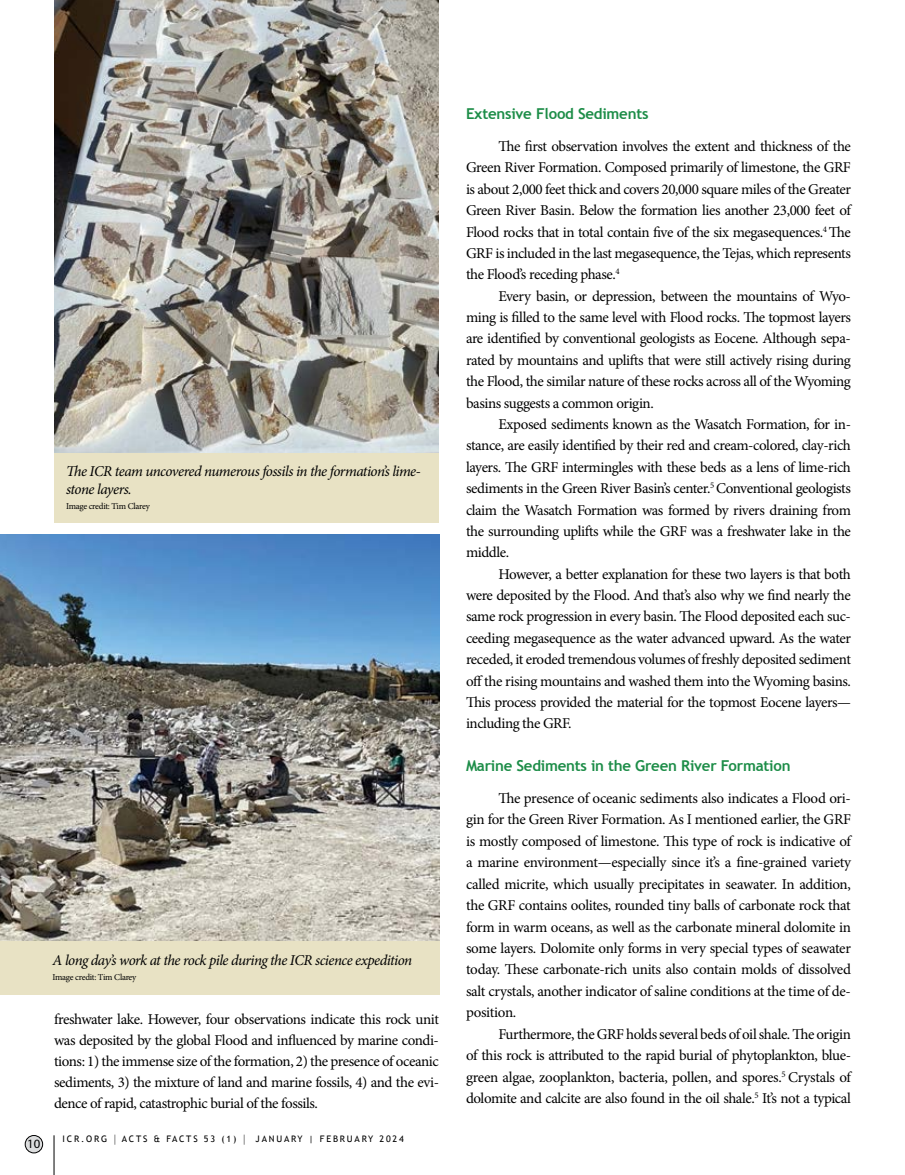
<style>
.page{position:relative;width:905px;height:1175px;background:#fff}
.page>*{position:absolute;margin:0;border:0;box-sizing:border-box;transform-origin:0 0}
.t1{font:15px/21.5px "Minion Pro";letter-spacing:-.03em;color:#000;text-align:justify}
.t2{font:italic 15px/18px "Minion Pro";letter-spacing:-.035em;color:#000}
.t3{font:700 15px "Trebuchet MS";letter-spacing:-.015em;color:#1d8d48}
.t4{font:12.75px "Myriad Pro";color:#000}
.t5{font:9px "Trebuchet MS";letter-spacing:.2em;color:#000}
.t6{font:9px "Minion Pro";letter-spacing:-.03em;color:#000}
.s1{font-size:12.15px}
</style>
<div class="page">
<img style="left:54px;top:0;width:385px;height:453px">
<div style="left:25px;top:1135px;width:18px;height:17px;background:#dcddde;border-radius:50%"></div>
<div style="left:25px;top:1135px;width:18px;height:18px;border:1px solid #000;border-radius:50%"></div>
<hr style="left:54px;top:1135px;width:1px;height:39px;background:#000">
<img style="left:0;top:534px;width:439px;height:407px">
<div style="left:54px;top:453px;width:385px;height:69px;background:#e8e2c4"></div>
<div style="left:0;top:941px;width:439px;height:53px;background:#e8e2c4"></div>
<p class="t2" style="left:66px;top:462px;width:356px">The ICR team uncovered numerous fossils in the formation’s lime&shy;stone layers.</p>
<p class="t6" style="left:66px;top:500px;width:85px">Image credit: Tim Clarey</p>
<p class="t2" style="left:52px;top:950px;width:361px">A long day’s work at the rock pile during the ICR science expedition</p>
<p class="t6" style="left:52px;top:970px;width:85px">Image credit: Tim Clarey</p>
<p class="t4" style="left:27px;top:1136px;width:15px">10</p>
<p class="t1" style="left:54px;top:1008px;width:386px;line-height:21px">freshwater lake. However, four observations indicate this rock unit was deposited by the global Flood and influenced by marine condi&shy;tions: 1) the immense size of the formation, 2) the presence of oceanic sediments, 3) the mixture of land and marine fossils, 4) and the evi&shy;dence of rapid, catastrophic burial of the fossils.</p>
<p class="t5" style="left:62px;top:1133px;width:343px">ICR.ORG <span class="s1">|</span> ACTS &amp; FACTS 53 (1) <span class="s1">|</span> JANUARY | FEBRUARY 2024</p>
<p class="t3" style="left:466px;top:104px;width:184px">Extensive Flood Sediments</p>
<p class="t1" style="left:466px;top:135px;width:386px;text-indent:32px">The first observation involves the extent and thickness of the Green River Formation. Composed primarily of limestone, the GRF is about 2,000 feet thick and covers 20,000 square miles of the Greater Green River Basin. Below the formation lies another 23,000 feet of Flood rocks that in total contain five of the six megasequences.<sup>4</sup> The GRF is included in the last megasequence, the Tejas, which represents the Flood’s receding phase.<sup>4</sup></p>
<p class="t1" style="left:466px;top:285px;width:386px;text-indent:32px">Every basin, or depression, between the mountains of Wyo&shy;ming is filled to the same level with Flood rocks. The topmost layers are identified by conventional geologists as Eocene. Although sepa&shy;rated by mountains and uplifts that were still actively rising during the Flood, the similar nature of these rocks across all of the Wyoming basins suggests a common origin.</p>
<p class="t1" style="left:466px;top:413px;width:386px;text-indent:32px">Exposed sediments known as the Wasatch Formation, for in&shy;stance, are easily identified by their red and cream-colored, clay-rich layers. The GRF intermingles with these beds as a lens of lime-rich sediments in the Green River Basin’s center.<sup>5</sup> Conventional geologists claim the Wasatch Formation was formed by rivers draining from the surrounding uplifts while the GRF was a freshwater lake in the middle.</p>
<p class="t1" style="left:466px;top:563px;width:386px;text-indent:32px">However, a better explanation for these two layers is that both were deposited by the Flood. And that’s also why we find nearly the same rock progression in every basin. The Flood deposited each suc&shy;ceeding megasequence as the water advanced upward. As the water receded, it eroded tremendous volumes of freshly deposited sediment off the rising mountains and washed them into the Wyoming basins.<br>This process provided the material for the topmost Eocene layers— including the GRF.</p>
<p class="t3" style="left:466px;top:756px;width:326px">Marine Sediments in the Green River Formation</p>
<p class="t1" style="left:466px;top:787px;width:386px;text-indent:32px">The presence of oceanic sediments also indicates a Flood ori&shy;gin for the Green River Formation. As I mentioned earlier, the GRF is mostly composed of limestone. This type of rock is indicative of a marine environment—especially since it’s a fine-grained variety called micrite, which usually precipitates in seawater. In addition, the GRF contains oolites, rounded tiny balls of carbonate rock that form in warm oceans, as well as the carbonate mineral dolomite in some layers. Dolomite only forms in very special types of seawater today. These carbonate-rich units also contain molds of dissolved salt crystals, another indicator of saline conditions at the time of de&shy;position.</p>
<p class="t1" style="left:466px;top:1023px;width:386px;text-indent:32px">Furthermore, the GRF holds several beds of oil shale. The origin of this rock is attributed to the rapid burial of phytoplankton, blue&shy;green algae, zooplankton, bacteria, pollen, and spores.<sup>5</sup> Crystals of dolomite and calcite are also found in the oil shale.<sup>5</sup> It’s not a typical</p>
</div>
